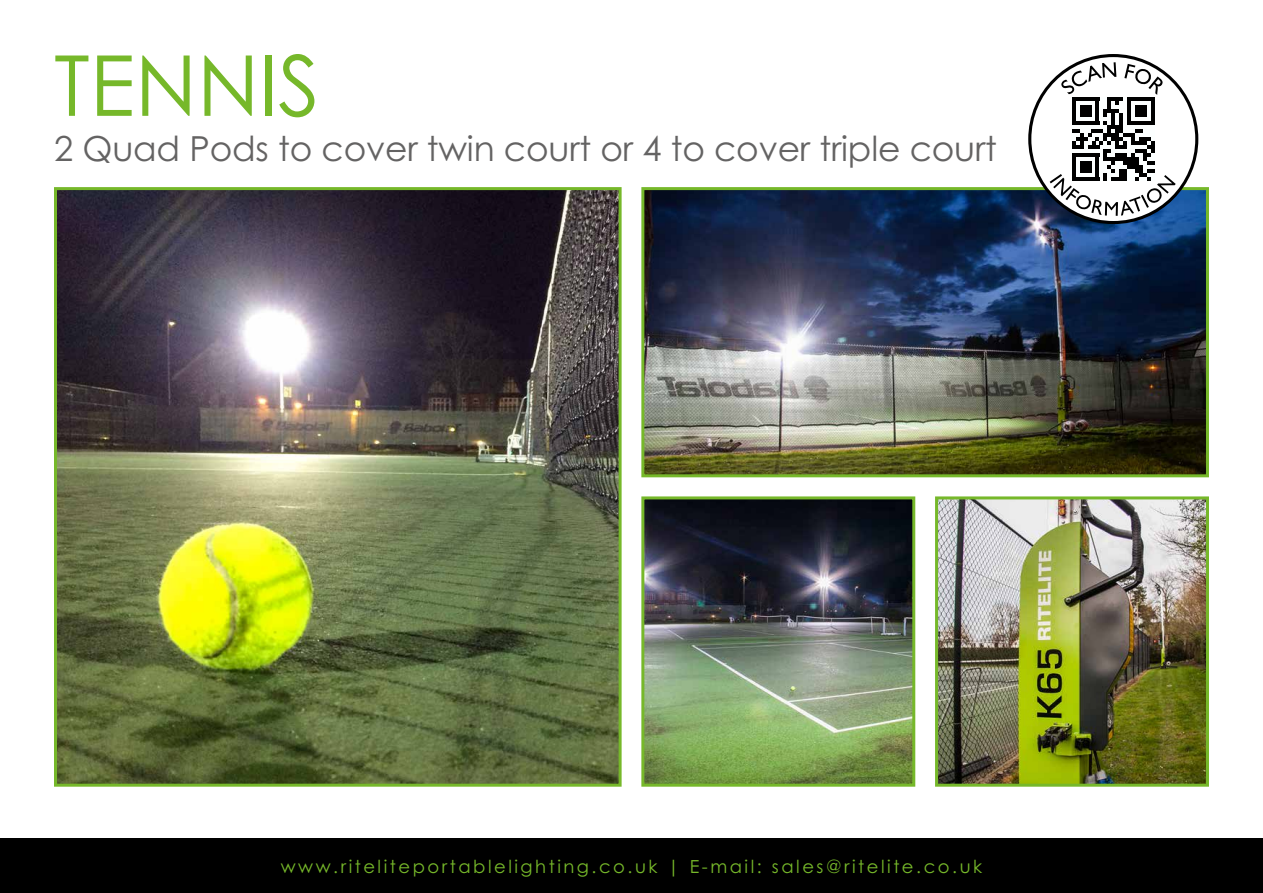
<style>
.page{position:relative;width:1263px;height:893px;background:#fff}
.page>*{position:absolute;margin:0;border:0;box-sizing:border-box;transform-origin:0 0}
.t1{font:84px "Century Gothic Pro";color:#76b82a}
.t2{font:34.5px "Century Gothic Pro";letter-spacing:-.005em;color:#646363}
.t3{font:18px "Century Gothic Pro";letter-spacing:.14em;color:#76b82a}
</style>
<div class="page">
<div style="left:0;top:838px;width:1263px;height:55px;background:#000"></div>
<img style="left:58px;top:191px;width:560px;height:592px">
<div style="left:54px;top:187px;width:568px;height:600px;border:3px solid #76b82a"></div>
<img style="left:645px;top:500px;width:266px;height:283px">
<div style="left:641px;top:496px;width:274px;height:291px;border:3px solid #76b82a"></div>
<img style="left:939px;top:500px;width:266px;height:283px">
<div style="left:935px;top:496px;width:274px;height:291px;border:3px solid #76b82a"></div>
<img style="left:645px;top:191px;width:560px;height:282px">
<div style="left:641px;top:187px;width:568px;height:290px;border:3px solid #76b82a"></div>
<svg style="left:1028px;top:54px;width:170px;height:170px"></svg>
<h1 class="t1" style="left:54px;top:34px;width:267px">TENNIS</h1>
<h2 class="t2" style="left:54px;top:127px;width:944px">2 Quad Pods to cover twin court or 4 to cover triple court</h2>
<p class="t3" style="left:281px;top:855px;width:703px">www.riteliteportablelighting.co.uk | E-mail: sales@ritelite.co.uk</p>
</div>
